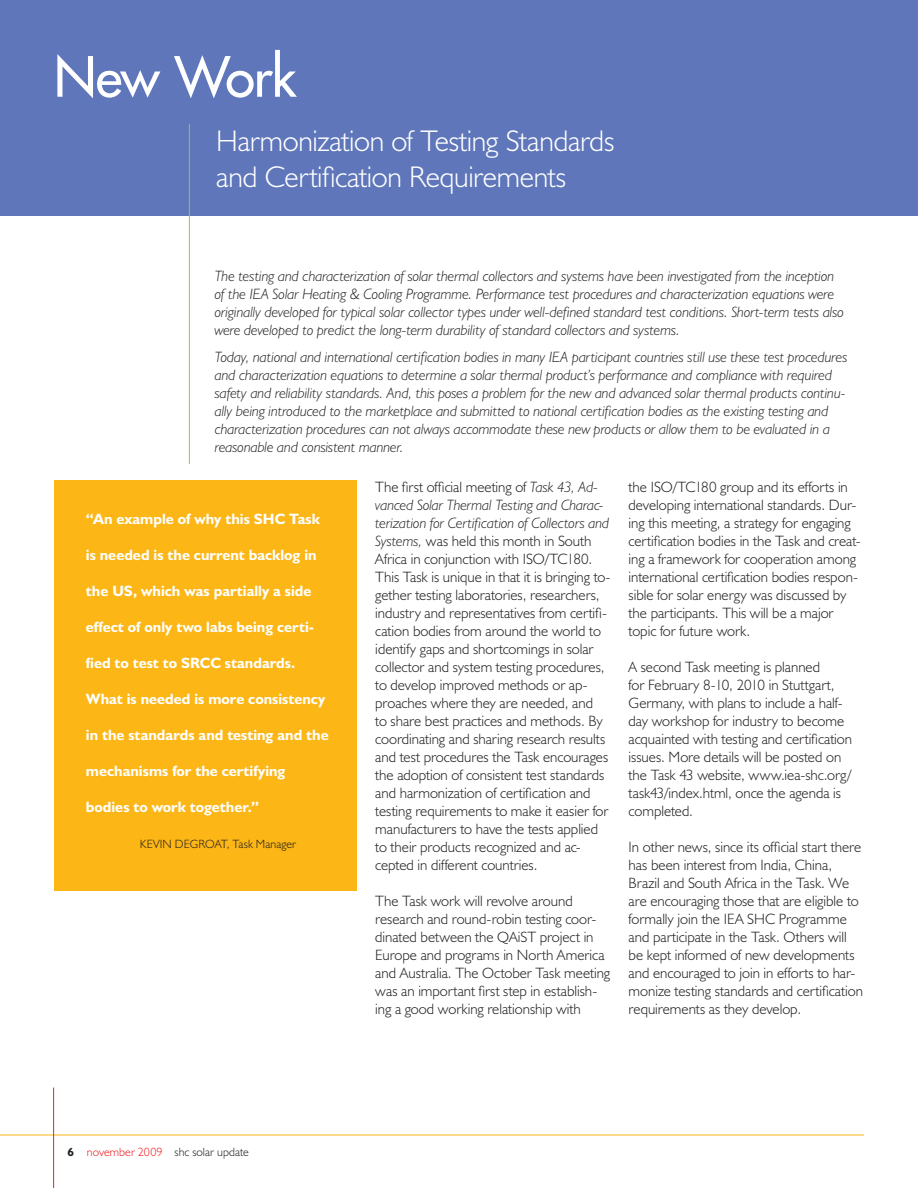
<style>
.page{position:relative;width:918px;height:1188px;background:#fff}
.page>*{position:absolute;margin:0;border:0;box-sizing:border-box;transform-origin:0 0}
.t1{font:54px "Futura";color:#fff}
.t2{font:300 30px/36px "Humanist 521 BT";letter-spacing:-.01em;color:#fff}
.t3{font:300 15px/18px "Humanist 521 BT";color:#231f20}
.t4{font:italic 300 15px/18px "Humanist 521 BT";letter-spacing:-.005em;color:#231f20}
.t5{font:700 15px "Humanist 521 BT";letter-spacing:.005em;color:#fff}
.t6{font:300 12px "Humanist 521 BT";letter-spacing:.005em;color:#231f20}
.s1{font-style:italic}
.s2{font-weight:700}
.s3{color:#ee1d23}
</style>
<div class="page">
<hr style="left:0;top:1135px;width:864px;height:1px;background:#fcb615">
<hr style="left:53px;top:1088px;width:1px;height:100px;background:#ee1d23">
<div style="left:54px;top:481px;width:302px;height:410px;background:#fcb615"></div>
<div style="left:0;top:0;width:918px;height:215px;background:#5f77ba"></div>
<hr style="left:189px;top:124px;width:1px;height:340px;background:#94c83c">
<h1 class="t1" style="left:54px;top:42px;width:244px">New Work</h1>
<h2 class="t2" style="left:216px;top:122px;width:400px">Harmonization of Testing Standards and Certification Requirements</h2>
<p class="t4" style="left:215px;top:267px;width:631px">The testing and characterization of solar thermal collectors and systems have been investigated from the inception of the IEA Solar Heating &amp; Cooling Programme. Performance test procedures and characterization equations were originally developed for typical solar collector types under well-defined standard test conditions. Short-term tests also were developed to predict the long-term durability of standard collectors and systems.</p>
<p class="t4" style="left:215px;top:348px;width:634px">Today, national and international certification bodies in many IEA participant countries still use these test procedures and characterization equations to determine a solar thermal product’s performance and compliance with required safety and reliability standards. And, this poses a problem for the new and advanced solar thermal products continu&shy;ally being introduced to the marketplace and submitted to national certification bodies as the existing testing and characterization procedures can not always accommodate these new products or allow them to be evaluated in a reasonable and consistent manner.</p>
<p class="t5" style="left:86px;top:510px;width:236px">“An example of why this SHC Task</p>
<p class="t5" style="left:86px;top:546px;width:232px">is needed is the current backlog in</p>
<p class="t5" style="left:86px;top:582px;width:227px">the US, which was partially a side</p>
<p class="t5" style="left:86px;top:618px;width:230px">effect of only two labs being certi-</p>
<p class="t5" style="left:86px;top:654px;width:211px">fied to test to SRCC standards.</p>
<p class="t5" style="left:86px;top:690px;width:241px">What is needed is more consistency</p>
<p class="t5" style="left:86px;top:726px;width:244px">in the standards and testing and the</p>
<p class="t5" style="left:86px;top:762px;width:201px">mechanisms for the certifying</p>
<p class="t5" style="left:86px;top:798px;width:175px">bodies to work together.”</p>
<p class="t6" style="left:140px;top:837px;width:158px">Kevi n DeGroat, Task Manager</p>
<p class="t3" style="left:375px;top:478px;width:237px">The first official meeting of <span class="s1">Task 43, Ad&shy;vanced Solar Thermal Testing and Charac&shy;terization for Certification of Collectors and Systems,</span> was held this month in South Africa in conjunction with ISO/TC180.<br>This Task is unique in that it is bringing to&shy;gether testing laboratories, researchers, industry and representatives from certifi&shy;cation bodies from around the world to identify gaps and shortcomings in solar collector and system testing procedures, to develop improved methods or ap&shy;proaches where they are needed, and<br>to share best practices and methods. By coordinating and sharing research results and test procedures the Task encourages the adoption of consistent test standards and harmonization of certification and testing requirements to make it easier for manufacturers to have the tests applied to their products recognized and ac&shy;cepted in different countries.</p>
<p class="t3" style="left:375px;top:892px;width:236px">The Task work will revolve around research and round-robin testing coor&shy;dinated between the QAiST project in Europe and programs in N orth America and Australia. The October Task meeting was an important first step in establish&shy;ing a good working relationship with</p>
<p class="t3" style="left:629px;top:478px;width:234px">the ISO/TC180 group and its efforts in developing international standards. Dur&shy;ing this meeting, a strategy for engaging certification bodies in the Task and creat&shy;ing a framework for cooperation among international certification bodies respon&shy;sible for solar energy was discussed by the participants. This will be a major topic for future work.</p>
<p class="t3" style="left:629px;top:658px;width:225px">A second Task meeting is planned<br>for February 8-10, 2010 in Stuttgart, Germany, with plans to include a half&shy;day workshop for industry to become acquainted with testing and certification issues. More details will be posted on the Task 43 website, www.iea-shc.org/ task43/index.html, once the agenda is completed.</p>
<p class="t3" style="left:629px;top:838px;width:236px">In other news, since its official start there has been interest from India, China, Brazil and South Africa in the Task. We are encouraging those that are eligible to formally join the IEA SHC Programme and participate in the Task. Others will be kept informed of new developments and encouraged to join in efforts to har&shy;monize testing standards and certification requirements as they develop.</p>
<p class="t6" style="left:68px;top:1144px;width:183px"><span class="s2">6</span> <span class="s3">november 2009</span> shc solar update</p>
</div>
